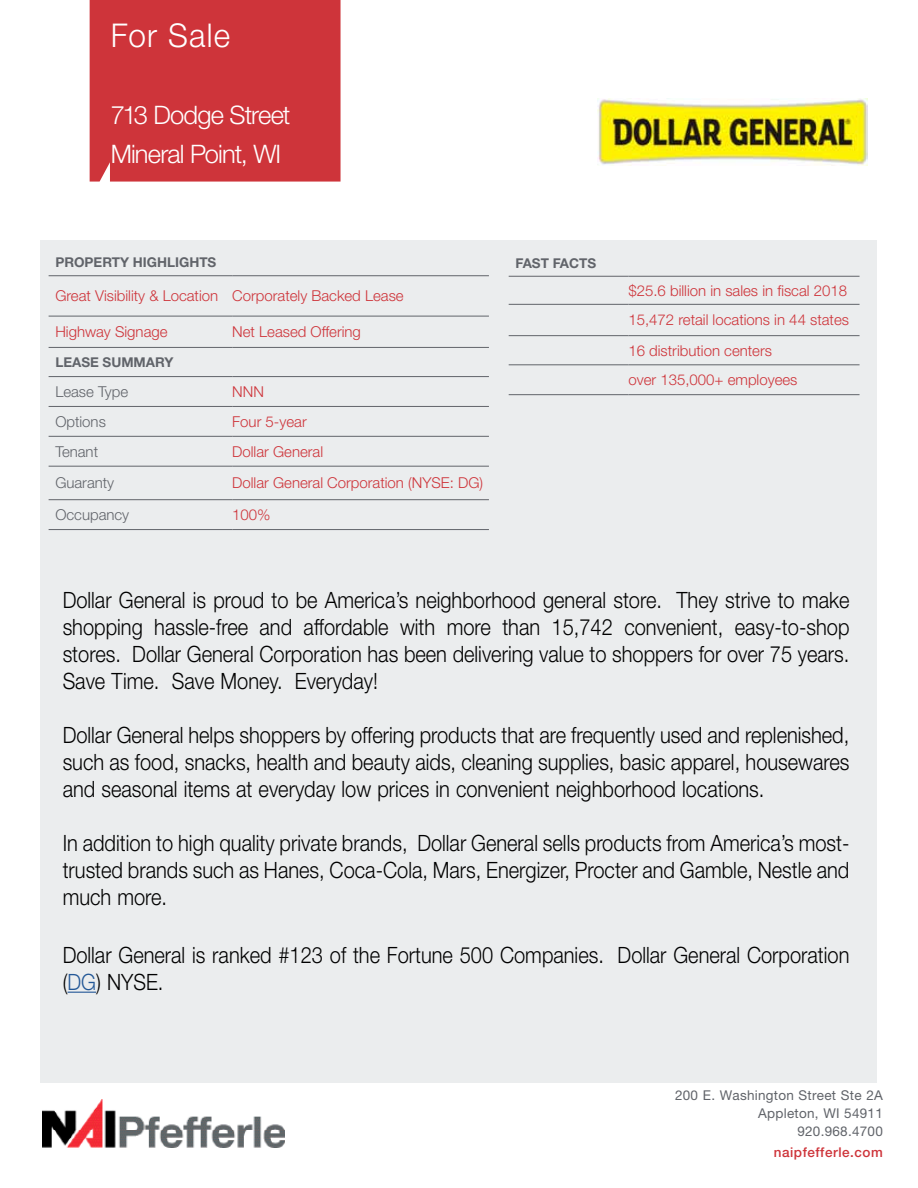
<style>
.page{position:relative;width:918px;height:1188px;background:#fff}
.page>*{position:absolute;margin:0;border:0;box-sizing:border-box;transform-origin:0 0}
.t1{font:300 32.7px "Helvetica Neue LT Std";letter-spacing:.035em;color:#fff;scale:.96 1}
.t2{font:300 25.5px/39.5px "Helvetica Neue LT Std";letter-spacing:-.035em;color:#fff}
.t3{font:300 22.5px/27px "Helvetica Neue LT Std";color:#000;text-align:justify;scale:.89 1}
.t4{font:300 15px/29.8px "Helvetica Neue LT Std";color:#ce343a}
.t5{font:300 15px "Helvetica Neue LT Std";color:#61646a}
.t6{font:13.5px/18px "Helvetica Neue LT Std";letter-spacing:.02em;color:#61646a;text-align:right}
.t7{font:700 13.5px "Helvetica Neue LT Std";color:#61646a}
.t8{font:500 13.5px "Helvetica Neue LT Std";letter-spacing:.04em;color:#ce343a}
.s1{color:#245897}
</style>
<div class="page">
<div style="left:40px;top:240px;width:838px;height:843px;background:#ebedee"></div>
<div style="left:90px;top:0;width:251px;height:182px;background:#ce343a"></div>
<img style="left:42px;top:1100px;width:243px;height:47px">
<svg style="left:68px;top:992px;width:28px;height:1px"></svg>
<img style="left:597px;top:99px;width:270px;height:66px">
<hr style="left:49px;top:275px;width:183px;height:1px;background:#61646a">
<hr style="left:232px;top:275px;width:257px;height:1px;background:#61646a">
<hr style="left:49px;top:316px;width:183px;height:1px;background:#61646a">
<hr style="left:232px;top:316px;width:257px;height:1px;background:#61646a">
<hr style="left:49px;top:347px;width:183px;height:1px;background:#61646a">
<hr style="left:232px;top:347px;width:257px;height:1px;background:#61646a">
<hr style="left:49px;top:376px;width:183px;height:1px;background:#61646a">
<hr style="left:232px;top:376px;width:257px;height:1px;background:#61646a">
<hr style="left:49px;top:406px;width:183px;height:1px;background:#61646a">
<hr style="left:232px;top:406px;width:257px;height:1px;background:#61646a">
<hr style="left:49px;top:436px;width:183px;height:1px;background:#61646a">
<hr style="left:232px;top:436px;width:257px;height:1px;background:#61646a">
<hr style="left:49px;top:466px;width:183px;height:1px;background:#61646a">
<hr style="left:232px;top:466px;width:257px;height:1px;background:#61646a">
<hr style="left:49px;top:499px;width:183px;height:1px;background:#61646a">
<hr style="left:232px;top:499px;width:257px;height:1px;background:#61646a">
<hr style="left:49px;top:529px;width:183px;height:1px;background:#61646a">
<hr style="left:232px;top:529px;width:257px;height:1px;background:#61646a">
<hr style="left:509px;top:276px;width:119px;height:1px;background:#61646a">
<hr style="left:628px;top:276px;width:232px;height:1px;background:#61646a">
<hr style="left:509px;top:304px;width:119px;height:1px;background:#61646a">
<hr style="left:628px;top:304px;width:232px;height:1px;background:#61646a">
<hr style="left:509px;top:335px;width:119px;height:1px;background:#61646a">
<hr style="left:628px;top:335px;width:232px;height:1px;background:#61646a">
<hr style="left:509px;top:364px;width:119px;height:1px;background:#61646a">
<hr style="left:628px;top:364px;width:232px;height:1px;background:#61646a">
<hr style="left:509px;top:394px;width:119px;height:1px;background:#61646a">
<hr style="left:628px;top:394px;width:232px;height:1px;background:#61646a">
<h1 class="t1" style="left:111px;top:15px;width:126px">For Sale</h1>
<p class="t2" style="left:111px;top:94px;width:181px">713 Dodge Street<br>Mineral Point, WI</p>
<p class="t7" style="left:55px;top:254px;width:163px">PROPERTY HIGHLIGHTS</p>
<p class="t4" style="left:55px;top:281px;width:350px">Great Visibility &amp; Location Corporately Backed Lease</p>
<p class="t4" style="left:55px;top:317px;width:114px">Highway Signage</p>
<p class="t4" style="left:232px;top:317px;width:130px">Net Leased Offering</p>
<p class="t7" style="left:55px;top:354px;width:120px">LEASE SUMMARY</p>
<p class="t5" style="left:55px;top:382px;width:74px">Lease Type</p>
<p class="t4" style="left:232px;top:376px;width:33px">NNN</p>
<p class="t5" style="left:55px;top:412px;width:52px">Options</p>
<p class="t4" style="left:232px;top:406px;width:76px">Four 5-year</p>
<p class="t5" style="left:55px;top:442px;width:44px">Tenant</p>
<p class="t4" style="left:232px;top:436px;width:92px">Dollar General</p>
<p class="t5" style="left:55px;top:474px;width:60px">Guaranty</p>
<p class="t4" style="left:232px;top:468px;width:252px">Dollar General Corporation (NYSE: DG)</p>
<p class="t5" style="left:55px;top:505px;width:75px">Occupancy</p>
<p class="t4" style="left:232px;top:499px;width:40px">100%</p>
<p class="t7" style="left:515px;top:255px;width:82px">FAST FACTS</p>
<p class="t4" style="left:628px;top:275px;width:222px">$25.6 billion in sales in fiscal 2018<br>15,472 retail locations in 44 states<br>16 distribution centers<br>over 135,000+ employees</p>
<p class="t3" style="left:63px;top:586px;width:886px">Dollar General is proud to be America’s neighborhood general store. They strive to make shopping hassle-free and affordable with more than 15,742 convenient, easy-to-shop stores. Dollar General Corporation has been delivering value to shoppers for over 75 years.<br>Save Time. Save Money. Everyday!</p>
<p class="t3" style="left:63px;top:721px;width:886px">Dollar General helps shoppers by offering products that are frequently used and replenished, such as food, snacks, health and beauty aids, cleaning supplies, basic apparel, housewares and seasonal items at everyday low prices in convenient neighborhood locations.</p>
<p class="t3" style="left:63px;top:829px;width:886px">In addition to high quality private brands, Dollar General sells products from America’s most&shy;trusted brands such as Hanes, Coca-Cola, Mars, Energizer, Procter and Gamble, Nestle and much more.</p>
<p class="t3" style="left:63px;top:941px;width:886px">Dollar General is ranked #123 of the Fortune 500 Companies. Dollar General Corporation (<span class="s1">DG</span>) NYSE.</p>
<p class="t6" style="left:675px;top:1086px;width:209px">200 E. Washington Street Ste 2A<br>Appleton, WI 54911<br>920.968.4700</p>
<p class="t8" style="left:774px;top:1144px;width:111px">naipfefferle.com</p>
</div>
